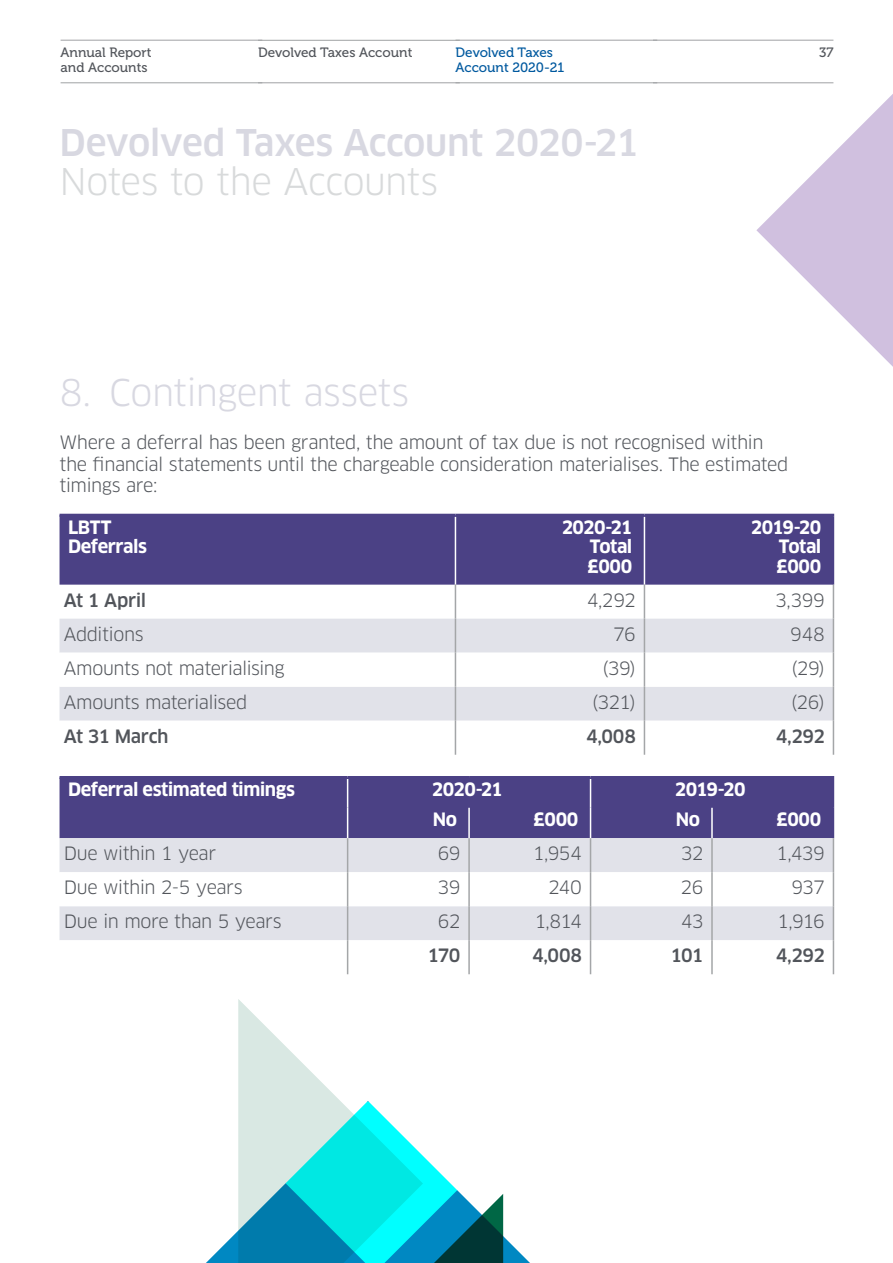
<style>
.page{position:relative;width:893px;height:1263px;background:#fff}
.page>*{position:absolute;margin:0;border:0;box-sizing:border-box;transform-origin:0 0}
.Heading_Med{font:500 36px "Clan OT";letter-spacing:-.015em;color:#d8d8e1}
.Grey_Heading_THIN{font:36px "Clan OT";letter-spacing:-.02em;color:#d8d8e1}
.Grey_Heading_THIN-2{font:36px "Clan OT";letter-spacing:-.02em;color:#d8dadb}
.Table_Txt{font:18px "Clan";letter-spacing:-.03em;color:#52555b}
.Body_Text{font:18px/21.6px "Clan OT";letter-spacing:-.025em;color:#52555b}
.Table_Heading{font:700 18px "Clan";letter-spacing:-.03em;color:#fff}
.Table_Txt-2{font:500 18px "Clan";letter-spacing:-.025em;color:#52555b}
.t1{font:13.5px/15px "Museo 500";color:#52555b}
.t2{font:13.5px/15px "Museo 500";color:#00599f}
</style>
<div class="page">
<svg style="left:756px;top:82px;width:137px;height:285px"></svg>
<svg style="left:206px;top:1156px;width:324px;height:107px"></svg>
<svg style="left:238px;top:999px;width:185px;height:264px"></svg>
<svg style="left:393px;top:1194px;width:110px;height:69px;background:#0e94a7"></svg>
<div style="left:60px;top:517px;width:773px;height:68px;background:#4b4185"></div>
<div style="left:60px;top:619px;width:773px;height:34px;background:#e1e2e9"></div>
<svg style="left:60px;top:653px;width:773px;height:102px"></svg>
<hr style="left:455px;top:517px;width:1px;height:68px;background:#fff">
<hr style="left:644px;top:517px;width:1px;height:68px;background:#fff">
<hr style="left:833px;top:517px;width:1px;height:68px;background:#4b4185">
<hr style="left:455px;top:585px;width:1px;height:34px;background:#a4a6a8">
<hr style="left:644px;top:585px;width:1px;height:34px;background:#a4a6a8">
<hr style="left:833px;top:585px;width:1px;height:34px;background:#a4a6a8">
<hr style="left:455px;top:619px;width:1px;height:34px;background:#a4a6a8">
<hr style="left:644px;top:619px;width:1px;height:34px;background:#a4a6a8">
<hr style="left:833px;top:619px;width:1px;height:34px;background:#a4a6a8">
<hr style="left:455px;top:653px;width:1px;height:34px;background:#a4a6a8">
<hr style="left:644px;top:653px;width:1px;height:34px;background:#a4a6a8">
<hr style="left:833px;top:653px;width:1px;height:34px;background:#a4a6a8">
<hr style="left:455px;top:687px;width:1px;height:34px;background:#a4a6a8">
<hr style="left:644px;top:687px;width:1px;height:34px;background:#a4a6a8">
<hr style="left:833px;top:687px;width:1px;height:34px;background:#a4a6a8">
<hr style="left:455px;top:721px;width:1px;height:34px;background:#a4a6a8">
<hr style="left:644px;top:721px;width:1px;height:34px;background:#a4a6a8">
<hr style="left:833px;top:721px;width:1px;height:34px;background:#a4a6a8">
<hr style="left:60px;top:514px;width:395px;height:3px;background:#4b4185">
<hr style="left:455px;top:514px;width:189px;height:3px;background:#4b4185">
<hr style="left:644px;top:514px;width:190px;height:3px;background:#4b4185">
<div style="left:60px;top:779px;width:773px;height:59px;background:#4b4185"></div>
<div style="left:60px;top:838px;width:773px;height:34px;background:#e1e2e9"></div>
<svg style="left:60px;top:872px;width:773px;height:102px"></svg>
<svg style="left:833px;top:779px;width:1px;height:29px"></svg>
<hr style="left:833px;top:808px;width:1px;height:30px;background:#4b4185">
<svg style="left:347px;top:779px;width:1px;height:29px"></svg>
<svg style="left:590px;top:779px;width:1px;height:29px"></svg>
<hr style="left:347px;top:808px;width:1px;height:30px;background:#fff">
<hr style="left:468px;top:808px;width:2px;height:30px;background:#fff">
<hr style="left:590px;top:808px;width:1px;height:30px;background:#fff">
<hr style="left:711px;top:808px;width:2px;height:30px;background:#fff">
<hr style="left:347px;top:838px;width:1px;height:34px;background:#a4a6a8">
<hr style="left:468px;top:838px;width:2px;height:34px;background:#a4a6a8">
<hr style="left:590px;top:838px;width:1px;height:34px;background:#a4a6a8">
<hr style="left:711px;top:838px;width:2px;height:34px;background:#a4a6a8">
<hr style="left:833px;top:838px;width:1px;height:34px;background:#a4a6a8">
<hr style="left:347px;top:872px;width:1px;height:34px;background:#a4a6a8">
<hr style="left:468px;top:872px;width:2px;height:34px;background:#a4a6a8">
<hr style="left:590px;top:872px;width:1px;height:34px;background:#a4a6a8">
<hr style="left:711px;top:872px;width:2px;height:34px;background:#a4a6a8">
<hr style="left:833px;top:872px;width:1px;height:34px;background:#a4a6a8">
<hr style="left:347px;top:906px;width:1px;height:34px;background:#a4a6a8">
<hr style="left:468px;top:906px;width:2px;height:34px;background:#a4a6a8">
<hr style="left:590px;top:906px;width:1px;height:34px;background:#a4a6a8">
<hr style="left:711px;top:906px;width:2px;height:34px;background:#a4a6a8">
<hr style="left:833px;top:906px;width:1px;height:34px;background:#a4a6a8">
<hr style="left:347px;top:940px;width:1px;height:34px;background:#a4a6a8">
<hr style="left:468px;top:940px;width:2px;height:34px;background:#a4a6a8">
<hr style="left:590px;top:940px;width:1px;height:34px;background:#a4a6a8">
<hr style="left:711px;top:940px;width:2px;height:34px;background:#a4a6a8">
<hr style="left:833px;top:940px;width:1px;height:34px;background:#a4a6a8">
<hr style="left:60px;top:776px;width:288px;height:3px;background:#4b4185">
<hr style="left:348px;top:776px;width:121px;height:3px;background:#4b4185">
<hr style="left:469px;top:776px;width:121px;height:3px;background:#4b4185">
<hr style="left:590px;top:776px;width:122px;height:3px;background:#4b4185">
<hr style="left:712px;top:776px;width:122px;height:3px;background:#4b4185">
<hr style="left:61px;top:40px;width:201px;height:1px;background:#a0a2a4">
<hr style="left:61px;top:82px;width:201px;height:1px;background:#a0a2a4">
<hr style="left:258px;top:40px;width:202px;height:1px;background:#a0a2a4">
<hr style="left:258px;top:82px;width:202px;height:1px;background:#a0a2a4">
<hr style="left:455px;top:40px;width:202px;height:1px;background:#a0a2a4">
<hr style="left:455px;top:82px;width:202px;height:1px;background:#a0a2a4">
<hr style="left:653px;top:40px;width:180px;height:1px;background:#a0a2a4">
<hr style="left:653px;top:82px;width:180px;height:1px;background:#a0a2a4">
<p class="t1" style="left:61px;top:45px;width:93px">Annual Report and Accounts</p>
<p class="t1" style="left:258px;top:46px;width:156px">Devolved Taxes Account</p>
<p class="t2" style="left:455px;top:45px;width:110px">Devolved Taxes<br>Account 2020-21</p>
<p class="t1" style="left:819px;top:45px;width:16px">37</p>
<p class="Heading_Med" style="left:60px;top:122px;width:581px">Devolved Taxes Account 2020-21</p>
<p class="Grey_Heading_THIN-2" style="left:60px;top:160px;width:380px">Notes to the Accounts</p>
<p class="Grey_Heading_THIN" style="left:60px;top:372px;width:351px">8. Contingent assets</p>
<p class="Body_Text" style="left:60px;top:432px;width:730px">Where a deferral has been granted, the amount of tax due is not recognised within the financial statements until the chargeable consideration materialises. The estimated timings are:</p>
<p class="Table_Heading" style="left:68px;top:516px;width:45px">LBTT</p>
<p class="Table_Heading" style="left:68px;top:535px;width:80px">Deferrals</p>
<p class="Table_Heading" style="left:562px;top:516px;width:72px">2020-21</p>
<p class="Table_Heading" style="left:590px;top:535px;width:44px">Total</p>
<p class="Table_Heading" style="left:588px;top:555px;width:46px">£000</p>
<p class="Table_Heading" style="left:751px;top:516px;width:72px">2019-20</p>
<p class="Table_Heading" style="left:779px;top:535px;width:44px">Total</p>
<p class="Table_Heading" style="left:776px;top:555px;width:46px">£000</p>
<p class="Table_Txt-2" style="left:64px;top:589px;width:84px">At 1 April</p>
<p class="Table_Txt" style="left:587px;top:589px;width:51px">4,292</p>
<p class="Table_Txt" style="left:775px;top:589px;width:51px">3,399</p>
<p class="Table_Txt" style="left:64px;top:623px;width:81px">Additions</p>
<p class="Table_Txt" style="left:613px;top:623px;width:24px">76</p>
<p class="Table_Txt" style="left:790px;top:623px;width:36px">948</p>
<p class="Table_Txt" style="left:64px;top:657px;width:222px">Amounts not materialising</p>
<p class="Table_Txt" style="left:603px;top:657px;width:35px">(39)</p>
<p class="Table_Txt" style="left:791px;top:657px;width:35px">(29)</p>
<p class="Table_Txt" style="left:64px;top:691px;width:185px">Amounts materialised</p>
<p class="Table_Txt" style="left:592px;top:691px;width:45px">(321)</p>
<p class="Table_Txt" style="left:791px;top:691px;width:35px">(26)</p>
<p class="Table_Txt-2" style="left:64px;top:725px;width:106px">At 31 March</p>
<p class="Table_Txt-2" style="left:586px;top:725px;width:51px">4,008</p>
<p class="Table_Txt-2" style="left:776px;top:725px;width:51px">4,292</p>
<p class="Table_Heading" style="left:68px;top:778px;width:228px">Deferral estimated timings</p>
<p class="Table_Heading" style="left:432px;top:778px;width:72px">2020-21</p>
<p class="Table_Heading" style="left:675px;top:778px;width:72px">2019-20</p>
<p class="Table_Heading" style="left:433px;top:808px;width:26px">No</p>
<p class="Table_Heading" style="left:534px;top:808px;width:46px">£000</p>
<p class="Table_Heading" style="left:676px;top:808px;width:26px">No</p>
<p class="Table_Heading" style="left:776px;top:808px;width:46px">£000</p>
<p class="Table_Txt" style="left:64px;top:842px;width:154px">Due within 1 year</p>
<p class="Table_Txt" style="left:438px;top:842px;width:24px">69</p>
<p class="Table_Txt" style="left:533px;top:842px;width:51px">1,954</p>
<p class="Table_Txt" style="left:681px;top:842px;width:24px">32</p>
<p class="Table_Txt" style="left:776px;top:842px;width:50px">1,439</p>
<p class="Table_Txt" style="left:64px;top:876px;width:180px">Due within 2-5 years</p>
<p class="Table_Txt" style="left:437px;top:876px;width:25px">39</p>
<p class="Table_Txt" style="left:548px;top:876px;width:36px">240</p>
<p class="Table_Txt" style="left:680px;top:876px;width:24px">26</p>
<p class="Table_Txt" style="left:791px;top:876px;width:35px">937</p>
<p class="Table_Txt" style="left:64px;top:910px;width:219px">Due in more than 5 years</p>
<p class="Table_Txt" style="left:438px;top:910px;width:24px">62</p>
<p class="Table_Txt" style="left:534px;top:910px;width:49px">1,814</p>
<p class="Table_Txt" style="left:681px;top:910px;width:24px">43</p>
<p class="Table_Txt" style="left:777px;top:910px;width:49px">1,916</p>
<p class="Table_Txt-2" style="left:428px;top:944px;width:34px">170</p>
<p class="Table_Txt-2" style="left:532px;top:944px;width:51px">4,008</p>
<p class="Table_Txt-2" style="left:671px;top:944px;width:34px">101</p>
<p class="Table_Txt-2" style="left:776px;top:944px;width:51px">4,292</p>
</div>
